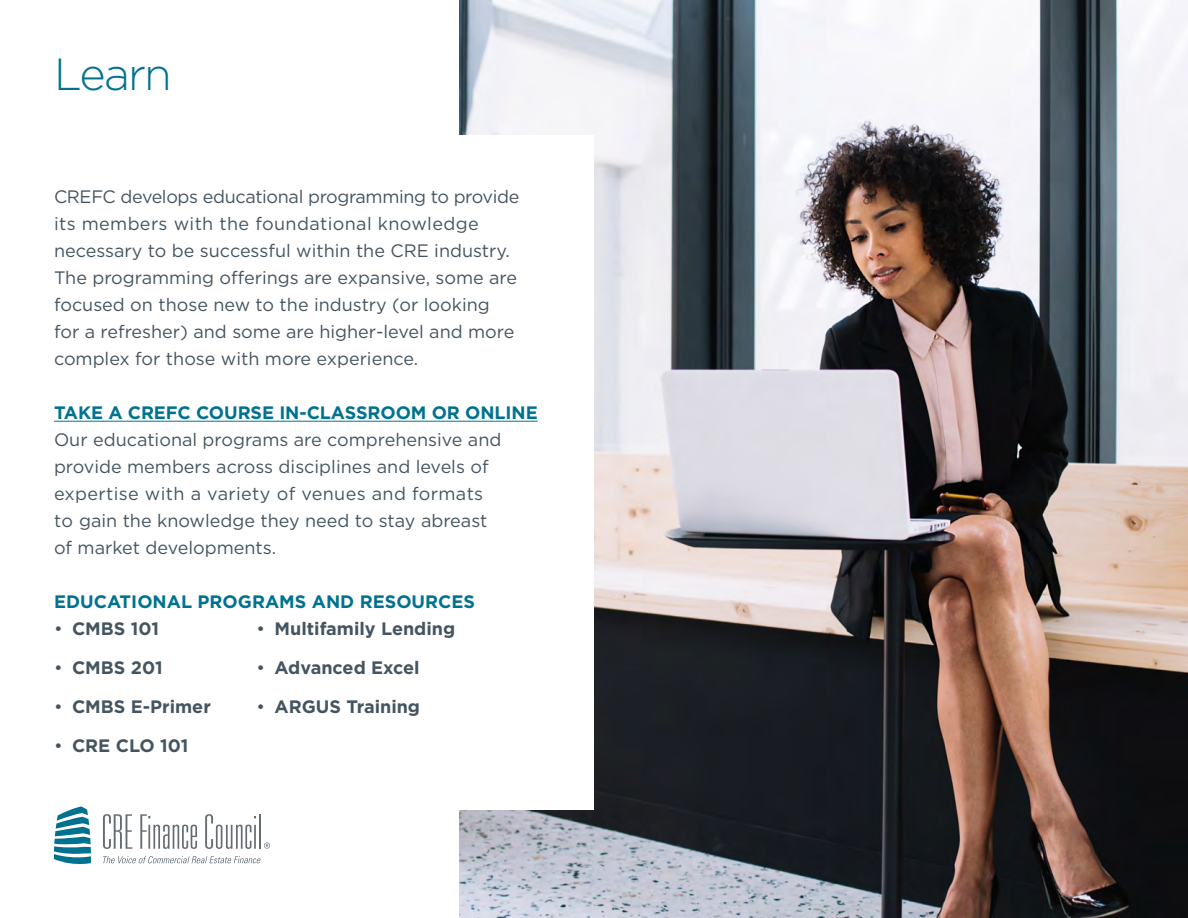
<style>
.page{position:relative;width:1188px;height:918px;background:#fff}
.page>*{position:absolute;margin:0;border:0;box-sizing:border-box;transform-origin:0 0}
.t1{font:300 45px "Gotham";letter-spacing:-.04em;color:#007290}
.t2{font:18px/27px "Gotham";color:#455560}
.t3{font:700 18px "Gotham";color:#455560}
.t4{font:700 18px "Gotham";letter-spacing:-.005em;color:#007290}
.s1{font-weight:400}
</style>
<div class="page">
<img style="left:459px;top:0;width:729px;height:918px">
<div style="left:0;top:135px;width:594px;height:674px;background:#fff"></div>
<hr style="left:54px;top:421px;width:484px;height:1px;background:#007290">
<svg style="left:54px;top:806px;width:37px;height:58px"></svg>
<svg style="left:103px;top:814px;width:29px;height:35px"></svg>
<svg style="left:140px;top:814px;width:57px;height:35px"></svg>
<svg style="left:205px;top:814px;width:51px;height:35px"></svg>
<hr style="left:259px;top:814px;width:2px;height:35px;background:#656c72">
<svg style="left:264px;top:842px;width:6px;height:7px"></svg>
<svg style="left:103px;top:856px;width:158px;height:7px"></svg>
<h1 class="t1" style="left:54px;top:46px;width:119px">Learn</h1>
<p class="t2" style="left:54px;top:183px;width:467px">CREFC develops educational programming to provide its members with the foundational knowledge necessary to be successful within the CRE industry.<br>The programming offerings are expansive, some are focused on those new to the industry (or looking for a refresher) and some are higher-level and more complex for those with more experience.</p>
<p class="t4" style="left:54px;top:401px;width:485px">TAKE A CREFC COURSE IN-CLASSROOM OR ONLINE</p>
<p class="t2" style="left:54px;top:426px;width:449px">Our educational programs are comprehensive and provide members across disciplines and levels of expertise with a variety of venues and formats to gain the knowledge they need to stay abreast of market developments.</p>
<p class="t4" style="left:54px;top:590px;width:423px">EDUCATIONAL PROGRAMS AND RESOURCES</p>
<p class="t3" style="left:54px;top:617px;width:107px"><span class="s1">•</span> CMBS 101</p>
<p class="t3" style="left:54px;top:656px;width:110px"><span class="s1">•</span> CMBS 201</p>
<p class="t3" style="left:54px;top:695px;width:158px"><span class="s1">•</span> CMBS E-Primer</p>
<p class="t3" style="left:54px;top:734px;width:136px"><span class="s1">•</span> CRE CLO 101</p>
<p class="t3" style="left:256px;top:617px;width:200px"><span class="s1">•</span> Multifamily Lending</p>
<p class="t3" style="left:256px;top:656px;width:165px"><span class="s1">•</span> Advanced Excel</p>
<p class="t3" style="left:256px;top:695px;width:165px"><span class="s1">•</span> ARGUS Training</p>
</div>
